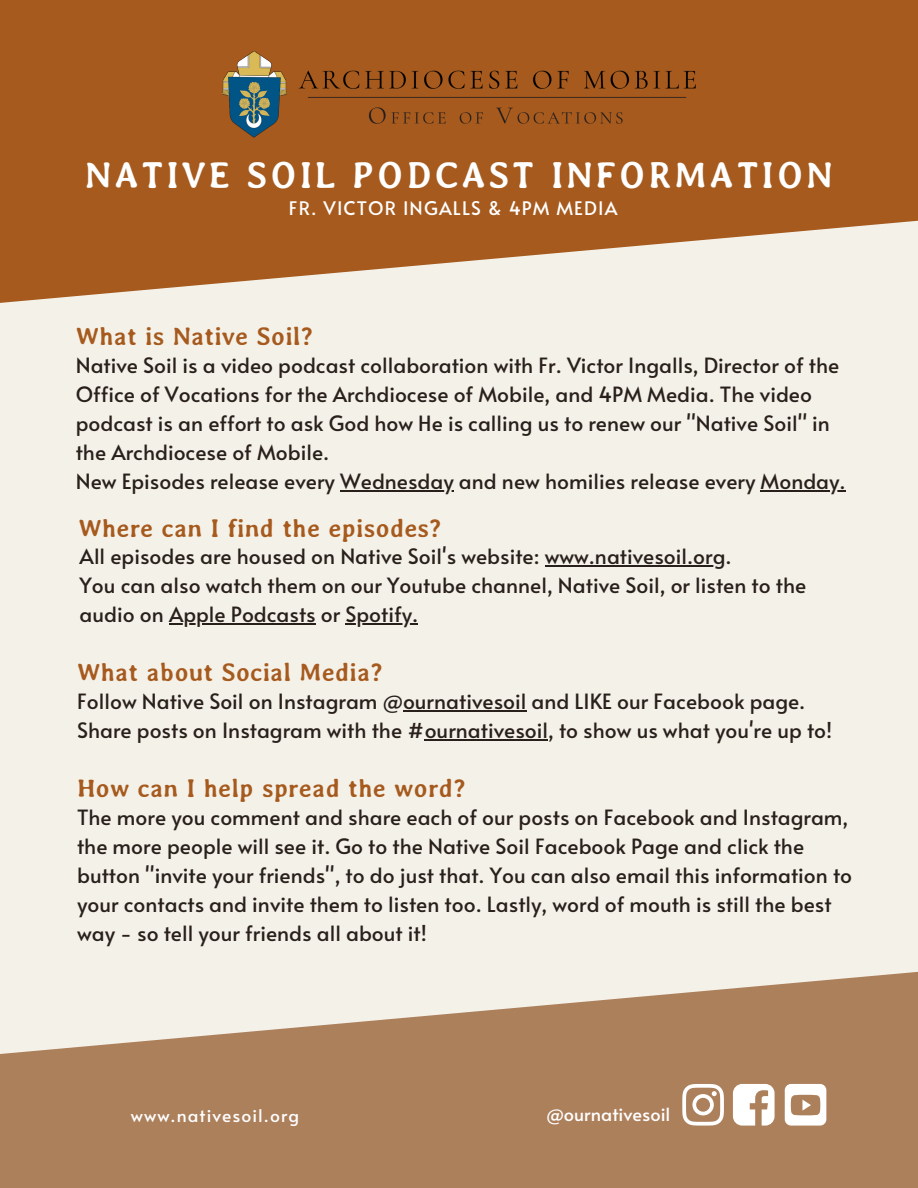
<style>
.page{position:relative;width:918px;height:1188px;background:#f4f1e9}
.page>*{position:absolute;margin:0;border:0;box-sizing:border-box;transform-origin:0 0}
.t1{font:700 37.35px "Averia";letter-spacing:.06em;color:#fff}
.t2{font:700 25.5px "Averia";color:#a65a1d}
.t3{font:21px/29px "Alata";color:#29201b}
.t4{font:18.6px "Alata";letter-spacing:.06em;color:#fff}
.t5{font:18.15px "Alata";color:#fff}
.t6{font:17.4px "Alata";letter-spacing:.06em;color:#fff}
</style>
<div class="page">
<svg style="left:0;top:0;width:918px;height:303px;fill:#a65a1d"></svg>
<svg style="left:0;top:971px;width:918px;height:217px;fill:#ad805c"></svg>
<hr style="left:340px;top:490px;width:114px;height:1px;background:#29201b">
<hr style="left:761px;top:490px;width:85px;height:1px;background:#29201b">
<hr style="left:545px;top:566px;width:180px;height:1px;background:#29201b">
<hr style="left:169px;top:624px;width:147px;height:1px;background:#29201b">
<hr style="left:345px;top:624px;width:73px;height:1px;background:#29201b">
<img style="left:222px;top:52px;width:474px;height:86px">
<hr style="left:403px;top:710px;width:123px;height:2px;background:#29201b">
<hr style="left:425px;top:739px;width:123px;height:2px;background:#29201b">
<svg style="left:682px;top:1084px;width:42px;height:42px;background:#ceb49f"></svg>
<svg style="left:733px;top:1084px;width:42px;height:42px;background:#eadfd6"></svg>
<div style="left:785px;top:1084px;width:41px;height:42px;background:#fff;border-radius:6px"></div>
<svg style="left:791px;top:1095px;width:29px;height:20px"></svg>
<h1 class="t1" style="left:85px;top:154px;width:750px">NATIVE SOIL PODCAST INFORMATION</h1>
<p class="t4" style="left:289px;top:194px;width:330px">FR. VICTOR INGALLS &amp; 4PM MEDIA</p>
<p class="t2" style="left:76px;top:322px;width:239px">What is Native Soil?</p>
<p class="t3" style="left:76px;top:350px;width:771px">Native Soil is a video podcast collaboration with Fr. Victor Ingalls, Director of the Office of Vocations for the Archdiocese of Mobile, and 4PM Media. The video podcast is an effort to ask God how He is calling us to renew our "Native Soil" in the Archdiocese of Mobile.<br>New Episodes release every Wednesday and new homilies release every Monday.</p>
<p class="t2" style="left:78px;top:514px;width:365px">Where can I find the episodes?</p>
<p class="t3" style="left:80px;top:541px;width:728px">All episodes are housed on Native Soil's website: www.nativesoil.org.<br>You can also watch them on our Youtube channel, Native Soil, or listen to the audio on Apple Podcasts or Spotify.</p>
<p class="t2" style="left:77px;top:659px;width:307px">What about Social Media?</p>
<p class="t3" style="left:77px;top:686px;width:757px">Follow Native Soil on Instagram @ournativesoil and LIKE our Facebook page.<br>Share posts on Instagram with the #ournativesoil, to show us what you're up to!</p>
<p class="t2" style="left:77px;top:774px;width:390px">How can I help spread the word?</p>
<p class="t3" style="left:77px;top:802px;width:777px">The more you comment and share each of our posts on Facebook and Instagram, the more people will see it. Go to the Native Soil Facebook Page and click the button "invite your friends", to do just that. You can also email this information to your contacts and invite them to listen too. Lastly, word of mouth is still the best way - so tell your friends all about it!</p>
<p class="t6" style="left:131px;top:1103px;width:170px">www.nativesoil.org</p>
<p class="t5" style="left:546px;top:1102px;width:126px">@ournativesoil</p>
</div>
